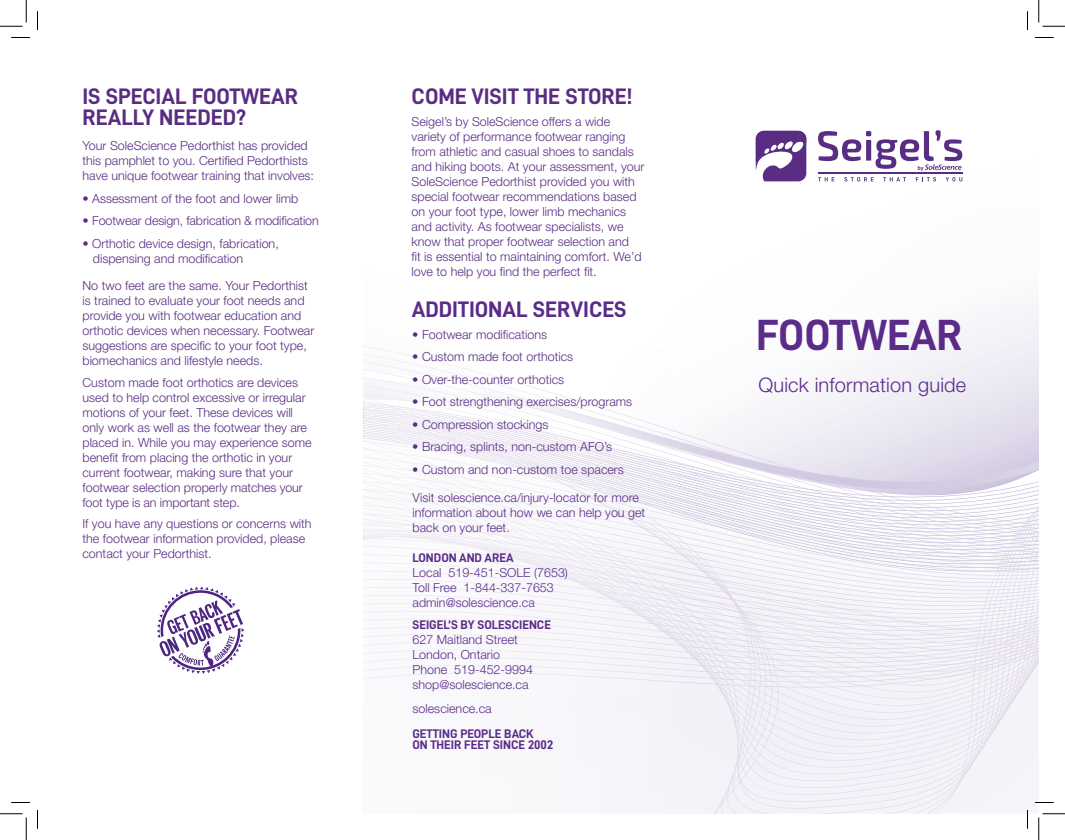
<style>
.page{position:relative;width:1065px;height:840px;background:#fff}
.page>*{position:absolute;margin:0;border:0;box-sizing:border-box;transform-origin:0 0}
.t1{font:43.75px "D DIN Bold";letter-spacing:-.005em;color:#5b2b8a}
.t2{font:22.5px/21.2px "D DIN Bold";color:#592d83}
.t3{font:22.5px "D DIN Bold";color:#5b2b8a}
.t4{font:300 20px "Helvetica Neue LT Pro";letter-spacing:.01em;color:#5b2b8a}
.t5{font:300 12.5px/15px "Helvetica Neue LT Pro";color:#592d83}
.t6{font:300 12.5px/15px "Helvetica Neue LT Pro";color:#5b2b8a}
.t7{font:12.5px/11.2px "D DIN Bold";color:#5b2b8a}
.t8{font:5.75px "D DIN Bold";color:#592d83}
</style>
<div class="page">
<img style="left:762px;top:130px;width:45px;height:52px">
<svg style="left:696px;top:308px;width:343px;height:504px;fill:#f3f2f8"></svg>
<svg style="left:756px;top:131px;width:50px;height:50px"></svg>
<hr style="left:818px;top:173px;width:144px;height:1px;background:#592d83">
<svg style="left:818px;top:130px;width:144px;height:40px"></svg>
<svg style="left:818px;top:177px;width:16px;height:4px"></svg>
<svg style="left:844px;top:177px;width:30px;height:4px"></svg>
<svg style="left:883px;top:177px;width:23px;height:4px"></svg>
<svg style="left:916px;top:177px;width:20px;height:4px"></svg>
<svg style="left:946px;top:177px;width:16px;height:4px"></svg>
<svg style="left:157px;top:587px;width:87px;height:87px"></svg>
<svg style="left:11px;top:37px;width:19px;height:1px"></svg>
<svg style="left:1035px;top:37px;width:19px;height:1px"></svg>
<svg style="left:11px;top:802px;width:19px;height:1px"></svg>
<svg style="left:1035px;top:802px;width:19px;height:1px"></svg>
<svg style="left:37px;top:11px;width:1px;height:19px"></svg>
<svg style="left:37px;top:810px;width:1px;height:19px"></svg>
<svg style="left:1027px;top:11px;width:1px;height:19px"></svg>
<svg style="left:1027px;top:810px;width:1px;height:19px"></svg>
<svg style="left:0;top:0;width:27px;height:27px"></svg>
<svg style="left:0;top:814px;width:27px;height:26px"></svg>
<svg style="left:1039px;top:0;width:26px;height:27px"></svg>
<svg style="left:1039px;top:814px;width:26px;height:26px"></svg>
<p class="t2" style="left:82px;top:85px;width:217px">IS SPECIAL FOOTWEAR<br>REALLY NEEDED?</p>
<p class="t5" style="left:82px;top:138px;width:233px">Your SoleScience Pedorthist has provided this pamphlet to you. Certified Pedorthists have unique footwear training that involves:</p>
<p class="t5" style="left:82px;top:191px;width:217px">• Assessment of the foot and lower limb</p>
<p class="t5" style="left:82px;top:213px;width:238px">• Footwear design, fabrication &amp; modification</p>
<p class="t5" style="left:82px;top:236px;width:198px">• Orthotic device design, fabrication,</p>
<p class="t5" style="left:93px;top:251px;width:152px">dispensing and modification</p>
<p class="t5" style="left:82px;top:278px;width:233px">No two feet are the same. Your Pedorthist is trained to evaluate your foot needs and provide you with footwear education and orthotic devices when necessary. Footwear suggestions are specific to your foot type, biomechanics and lifestyle needs.</p>
<p class="t5" style="left:82px;top:374px;width:231px">Custom made foot orthotics are devices used to help control excessive or irregular motions of your feet. These devices will only work as well as the footwear they are placed in. While you may experience some benefit from placing the orthotic in your current footwear, making sure that your footwear selection properly matches your foot type is an important step.</p>
<p class="t5" style="left:82px;top:516px;width:231px">If you have any questions or concerns with the footwear information provided, please contact your Pedorthist.</p>
<p class="t2" style="left:412px;top:85px;width:222px">COME VISIT THE STORE!</p>
<p class="t5" style="left:412px;top:114px;width:234px">Seigel’s by SoleScience offers a wide variety of performance footwear ranging from athletic and casual shoes to sandals and hiking boots. At your assessment, your SoleScience Pedorthist provided you with special footwear recommendations based on your foot type, lower limb mechanics and activity. As footwear specialists, we know that proper footwear selection and<br>fit is essential to maintaining comfort. We’d love to help you find the perfect fit.</p>
<p class="t3" style="left:412px;top:297px;width:216px">ADDITIONAL SERVICES</p>
<p class="t5" style="left:412px;top:327px;width:136px">• Footwear modifications</p>
<p class="t5" style="left:412px;top:349px;width:162px">• Custom made foot orthotics</p>
<p class="t5" style="left:412px;top:372px;width:153px">• Over-the-counter orthotics</p>
<p class="t5" style="left:412px;top:394px;width:221px">• Foot strengthening exercises/programs</p>
<p class="t5" style="left:412px;top:417px;width:138px">• Compression stockings</p>
<p class="t5" style="left:412px;top:439px;width:201px">• Bracing, splints, non-custom AFO’s</p>
<p class="t5" style="left:412px;top:462px;width:213px">• Custom and non-custom toe spacers</p>
<p class="t6" style="left:413px;top:490px;width:234px">Visit solescience.ca/injury-locator for more information about how we can help you get back on your feet.</p>
<p class="t7" style="left:413px;top:551px;width:103px">LONDON AND AREA</p>
<p class="t6" style="left:413px;top:564px;width:157px">Local 519-451-SOLE (7653)</p>
<p class="t6" style="left:413px;top:579px;width:143px">Toll Free 1-844-337-7653</p>
<p class="t6" style="left:413px;top:594px;width:124px">admin@solescience.ca</p>
<p class="t7" style="left:413px;top:619px;width:140px">SEIGEL’S BY SOLESCIENCE</p>
<p class="t6" style="left:413px;top:632px;width:107px">627 Maitland Street</p>
<p class="t6" style="left:413px;top:647px;width:89px">London, Ontario</p>
<p class="t6" style="left:413px;top:662px;width:122px">Phone 519-452-9994</p>
<p class="t6" style="left:413px;top:677px;width:118px">shop@solescience.ca</p>
<p class="t6" style="left:413px;top:701px;width:81px">solescience.ca</p>
<p class="t7" style="left:413px;top:728px;width:142px">GETTING PEOPLE BACK<br>ON THEIR FEET SINCE 2002</p>
<p class="t8" style="left:918px;top:165px;width:7px">by</p>
<p class="t1" style="left:756px;top:311px;width:208px">FOOTWEAR</p>
<p class="t4" style="left:758px;top:373px;width:209px">Quick information guide</p>
</div>
